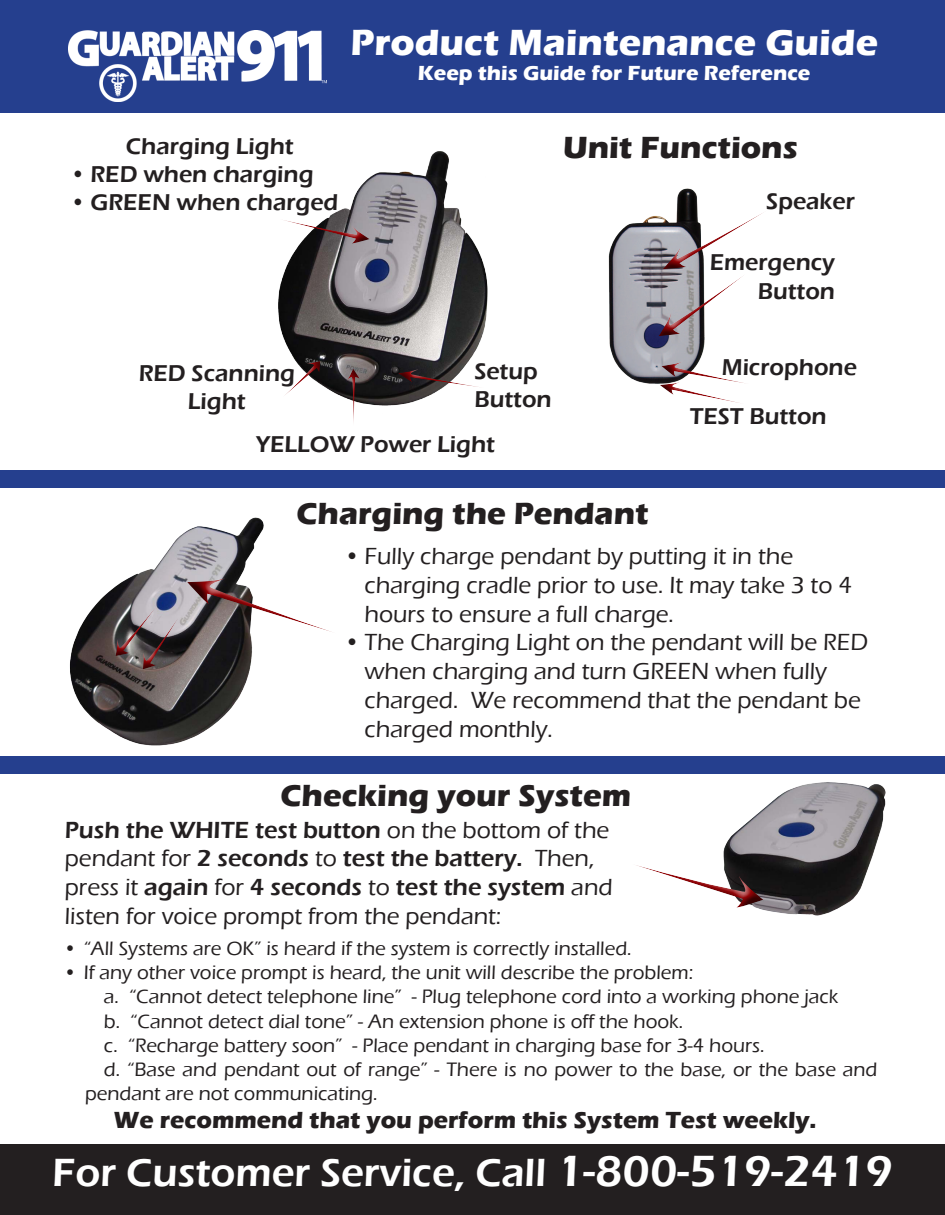
<style>
.page{position:relative;width:945px;height:1215px;background:#fff}
.page>*{position:absolute;margin:0;border:0;box-sizing:border-box;transform-origin:0 0}
.t1{font:600 40.5px "Eras ITC";color:#fff}
.t2{font:700 37.5px "Eras ITC";color:#fff}
.t3{font:700 31.5px "Eras ITC";color:#231f20}
.t4{font:500 24px/28.8px "Eras ITC";color:#231f20}
.t5{font:700 24px "Eras ITC";color:#231f20}
.t6{font:600 23.55px/28.3px "Eras ITC";color:#231f20;text-align:right}
.t7{font:700 21px "Eras ITC";color:#fff}
.t8{font:500 19.95px/24px "Eras ITC";color:#231f20}
.s1{font-weight:600}
.s2{font-size:45px}
</style>
<div class="page">
<div style="left:0;top:0;width:945px;height:113px;background:#253f8e"></div>
<div style="left:0;top:1144px;width:945px;height:71px;background:#231f20"></div>
<div style="left:0;top:756px;width:945px;height:17px;background:#253f8e"></div>
<div style="left:0;top:470px;width:945px;height:17px;background:#253f8e"></div>
<img style="left:68px;top:31px;width:259px;height:71px">
<img style="left:278px;top:151px;width:210px;height:255px">
<img style="left:608px;top:188px;width:97px;height:196px">
<svg style="left:649px;top:199px;width:113px;height:146px"></svg>
<svg style="left:658px;top:354px;width:85px;height:49px"></svg>
<svg style="left:278px;top:353px;width:48px;height:51px"></svg>
<svg style="left:343px;top:368px;width:18px;height:54px"></svg>
<svg style="left:396px;top:363px;width:92px;height:33px"></svg>
<svg style="left:278px;top:208px;width:94px;height:40px"></svg>
<img style="left:70px;top:517px;width:194px;height:229px">
<svg style="left:105px;top:563px;width:226px;height:112px"></svg>
<img style="left:725px;top:782px;width:161px;height:134px">
<svg style="left:636px;top:847px;width:132px;height:67px"></svg>
<p class="t2" style="left:350px;top:21px;width:529px">Product Maintenance Guide</p>
<p class="t7" style="left:418px;top:61px;width:394px">Keep this Guide for Future Reference</p>
<p class="t6" style="left:126px;top:132px;width:169px">Charging Light</p>
<p class="t6" style="left:70px;top:160px;width:245px">• RED when charging</p>
<p class="t6" style="left:70px;top:189px;width:270px">• GREEN when charged</p>
<p class="t3" style="left:563px;top:129px;width:236px">Unit Functions</p>
<p class="t6" style="left:766px;top:187px;width:90px">Speaker</p>
<p class="t6" style="left:710px;top:248px;width:127px">Emergency<br>Button</p>
<p class="t6" style="left:139px;top:359px;width:158px">RED Scanning</p>
<p class="t6" style="left:722px;top:353px;width:137px">Microphone</p>
<p class="t6" style="left:188px;top:387px;width:59px">Light</p>
<p class="t6" style="left:474px;top:357px;width:79px;text-align:left">Setup<br>Button</p>
<p class="t6" style="left:690px;top:402px;width:138px">TEST Button</p>
<p class="t6" style="left:256px;top:430px;width:240px">YELLOW Power Light</p>
<p class="t3" style="left:296px;top:496px;width:354px">Charging the Pendant</p>
<p class="t4" style="left:364px;top:542px;width:489px;text-indent:-20px">• Fully charge pendant by putting it in the charging cradle prior to use. It may take 3 to 4 hours to ensure a full charge.</p>
<p class="t4" style="left:364px;top:628px;width:505px;text-indent:-20px">• The Charging Light on the pendant will be RED when charging and turn GREEN when fully charged. We recommend that the pendant be charged monthly.</p>
<p class="t3" style="left:281px;top:777px;width:352px">Checking your System</p>
<p class="t4" style="left:65px;top:815px;width:549px"><span class="s1">Push the WHITE test button</span> on the bottom of the pendant for <span class="s1">2 seconds</span> to <span class="s1">test the battery.</span> Then, press it <span class="s1">again</span> for <span class="s1">4 seconds</span> to <span class="s1">test the system</span> and listen for voice prompt from the pendant:</p>
<p class="t8" style="left:63px;top:937px;width:570px">• “All Systems are OK” is heard if the system is correctly installed.</p>
<p class="t8" style="left:63px;top:961px;width:631px">• If any other voice prompt is heard, the unit will describe the problem:</p>
<p class="t8" style="left:104px;top:985px;width:736px">a. “Cannot detect telephone line” - Plug telephone cord into a working phone jack</p>
<p class="t8" style="left:104px;top:1009px;width:581px">b. “Cannot detect dial tone” - An extension phone is off the hook.</p>
<p class="t8" style="left:104px;top:1033px;width:662px">c. “Recharge battery soon” - Place pendant in charging base for 3-4 hours.</p>
<p class="t8" style="left:85px;top:1057px;width:794px;text-indent:19px">d. “Base and pendant out of range” - There is no power to the base, or the base and pendant are not communicating.</p>
<p class="t5" style="left:114px;top:1107px;width:705px">We recommend that you perform this System Test weekly.</p>
<p class="t1" style="left:52px;top:1150px;width:842px">For Customer Service, Call <span class="s2">1-800-519-2419</span></p>
</div>
